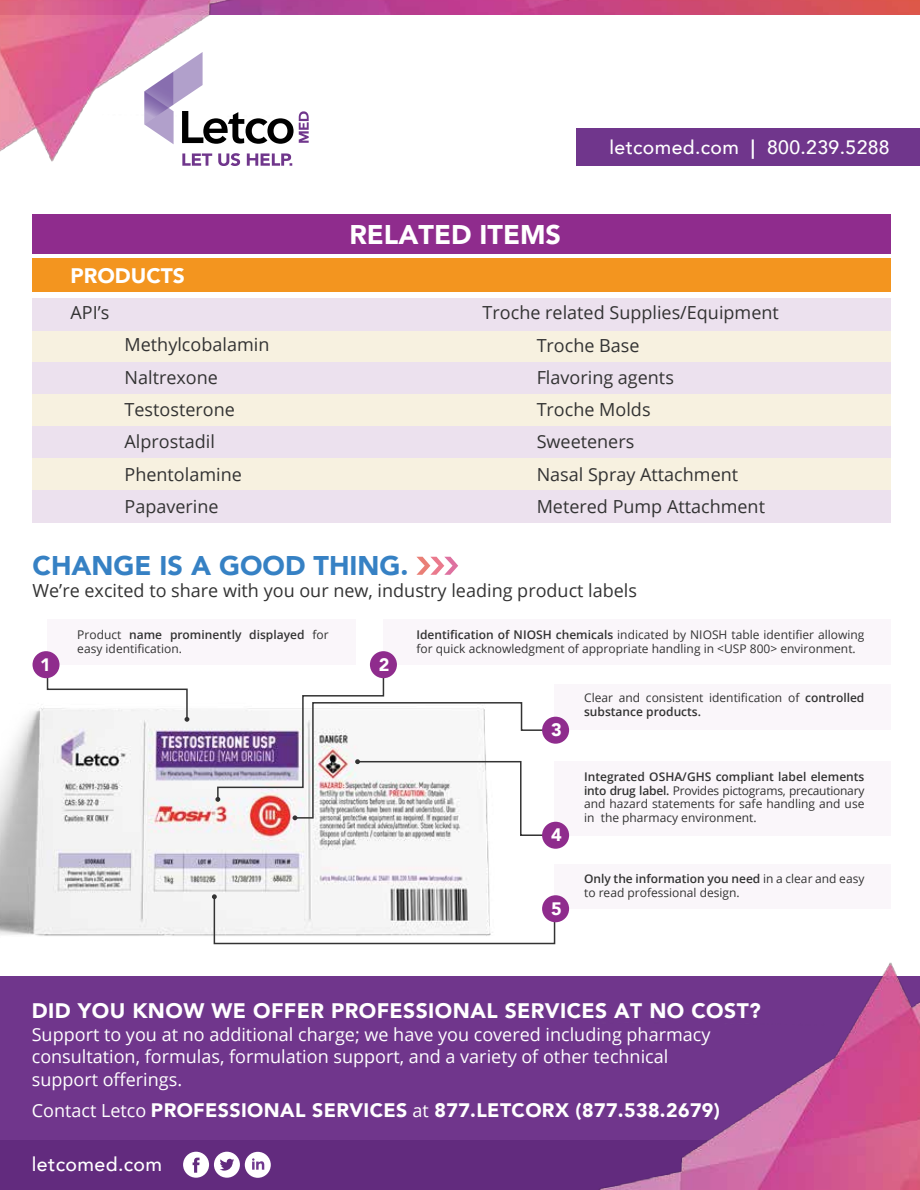
<style>
.page{position:relative;width:920px;height:1190px;background:#fff}
.page>*{position:absolute;margin:0;border:0;box-sizing:border-box;transform-origin:0 0}
.t1{font:900 27px "Avenir";color:#3681c4}
.t2{font:900 27px "Avenir";color:#fff}
.t3{font:900 21px "Avenir";letter-spacing:.02em;color:#fff}
.t4{font:900 21px "Avenir";color:#fff}
.t5{font:900 19.5px "Avenir";letter-spacing:.02em;color:#fff}
.t6{font:500 19.5px "Avenir";letter-spacing:.02em;color:#fff}
.t7{font:500 19.35px "Avenir";letter-spacing:.02em;color:#fff}
.t8{font:18px/32.2px "Open Sans";color:#333}
.t9{font:18px/22.5px "Open Sans";color:#fff}
.t10{font:900 18px "Avenir";color:#fff}
.t11{font:12px/13.5px "Open Sans";color:#333}
.s1{font-weight:800}
.s2{font-weight:600}
.s3{font-family:"Open Sans";font-weight:400;font-size:18px}
</style>
<div class="page">
<img style="left:327px;top:0;width:593px;height:15px">
<div style="left:576px;top:128px;width:344px;height:38px;background:#70368c"></div>
<img style="left:0;top:0;width:327px;height:272px">
<div style="left:33px;top:214px;width:858px;height:40px;background:#8f2c8d"></div>
<div style="left:33px;top:258px;width:858px;height:34px;background:#f3951f"></div>
<div style="left:33px;top:330px;width:858px;height:32px;background:#f7f1e0"></div>
<div style="left:33px;top:362px;width:858px;height:32px;background:#ece1ee"></div>
<div style="left:33px;top:394px;width:858px;height:32px;background:#f7f1e0"></div>
<div style="left:33px;top:426px;width:858px;height:33px;background:#ece1ee"></div>
<div style="left:33px;top:459px;width:858px;height:32px;background:#f7f1e0"></div>
<div style="left:33px;top:491px;width:858px;height:32px;background:#ece1ee"></div>
<div style="left:33px;top:298px;width:858px;height:32px;background:#ece1ee"></div>
<div style="left:0;top:976px;width:920px;height:214px;background:#70368c"></div>
<div style="left:0;top:1140px;width:920px;height:50px;background:#622b7e"></div>
<img style="left:542px;top:835px;width:378px;height:355px">
<svg style="left:182px;top:153px;width:30px;height:13px"></svg>
<svg style="left:218px;top:153px;width:22px;height:13px"></svg>
<svg style="left:247px;top:153px;width:45px;height:13px"></svg>
<svg style="left:144px;top:52px;width:149px;height:92px"></svg>
<svg style="left:299px;top:111px;width:10px;height:32px"></svg>
<div style="left:245px;top:1151px;width:26px;height:26px;background:#fff;border-radius:50%"></div>
<svg style="left:252px;top:1158px;width:12px;height:11px"></svg>
<svg style="left:183px;top:1151px;width:57px;height:26px"></svg>
<div style="left:48px;top:619px;width:308px;height:45px;background:#faf6fa"></div>
<img style="left:0;top:708px;width:490px;height:228px">
<div style="left:33px;top:651px;width:27px;height:27px;background:#8f2c8d;border-radius:50%"></div>
<svg style="left:46px;top:663px;width:143px;height:58px"></svg>
<div style="left:383px;top:619px;width:508px;height:45px;background:#faf6fa"></div>
<div style="left:370px;top:651px;width:27px;height:27px;background:#8f2c8d;border-radius:50%"></div>
<div style="left:554px;top:684px;width:337px;height:46px;background:#faf6fa"></div>
<div style="left:554px;top:760px;width:337px;height:75px;background:#faf6fa"></div>
<div style="left:542px;top:716px;width:27px;height:27px;background:#8f2c8d;border-radius:50%"></div>
<svg style="left:215px;top:663px;width:341px;height:173px"></svg>
<div style="left:542px;top:821px;width:27px;height:27px;background:#8f2c8d;border-radius:50%"></div>
<svg style="left:212px;top:894px;width:344px;height:51px"></svg>
<div style="left:554px;top:864px;width:337px;height:44px;background:#faf6fa"></div>
<div style="left:542px;top:895px;width:27px;height:27px;background:#8f2c8d;border-radius:50%"></div>
<svg style="left:416px;top:557px;width:42px;height:18px"></svg>
<h2 class="t4" style="left:70px;top:262px;width:116px">PRODUCTS</h2>
<h3 class="t8" style="left:70px;top:296px;width:40px">API’s</h3>
<h3 class="t8" style="left:124px;top:328px;width:146px">Methylcobalamin<br>Naltrexone<br>Testosterone<br>Alprostadil<br>Phentolamine<br>Papaverine</h3>
<h1 class="t2" style="left:349px;top:217px;width:213px">RELATED ITEMS</h1>
<h3 class="t7" style="left:609px;top:135px;width:282px">letcomed.com <span class="s1">|</span> 800.239.5288</h3>
<h3 class="t8" style="left:536px;top:296px;width:244px;text-indent:-54px">Troche related Supplies/Equipment<br>Troche Base<br>Flavoring agents<br>Troche Molds<br>Sweeteners<br>Nasal Spray Attachment<br>Metered Pump Attachment</h3>
<h1 class="t1" style="left:33px;top:547px;width:377px">CHANGE IS A GOOD THING.</h1>
<h3 class="t8" style="left:33px;top:574px;width:606px">We’re excited to share with you our new, industry leading product labels</h3>
<p class="t11" style="left:77px;top:627px;width:253px">Product <span class="s2">name prominently displayed</span> for easy identification.</p>
<h3 class="t10" style="left:40px;top:652px;width:12px">1</h3>
<h3 class="t10" style="left:379px;top:652px;width:12px">2</h3>
<p class="t11" style="left:416px;top:627px;width:449px"><span class="s2">Identification of NIOSH chemicals</span> indicated by NIOSH table identifier allowing for quick acknowledgment of appropriate handling in &lt;USP 800&gt; environment.</p>
<p class="t11" style="left:584px;top:690px;width:282px">Clear and consistent identification of <span class="s2">controlled substance products.</span></p>
<h3 class="t10" style="left:551px;top:718px;width:12px">3</h3>
<h3 class="t10" style="left:551px;top:823px;width:12px">4</h3>
<h3 class="t10" style="left:551px;top:896px;width:12px">5</h3>
<p class="t11" style="left:584px;top:770px;width:282px;text-align:justify"><span class="s2">Integrated OSHA/GHS compliant label elements into drug label.</span> Provides pictograms, precautionary and hazard statements for safe handling and use in the pharmacy environment.</p>
<p class="t11" style="left:584px;top:872px;width:282px"><span class="s2">Only the information you need</span> in a clear and easy to read professional design.</p>
<h2 class="t3" style="left:32px;top:997px;width:730px">DID YOU KNOW WE OFFER PROFESSIONAL SERVICES AT NO COST?</h2>
<h3 class="t9" style="left:32px;top:1022px;width:680px">Support to you at no additional charge; we have you covered including pharmacy consultation, formulas, formulation support, and a variety of other technical support offerings.</h3>
<h3 class="t5" style="left:32px;top:1097px;width:689px"><span class="s3">Contact Letco</span> PROFESSIONAL SERVICES <span class="s3">at</span> 877.LETCORX (877.538.2679)</h3>
<h3 class="t6" style="left:32px;top:1151px;width:132px">letcomed.com</h3>
</div>
